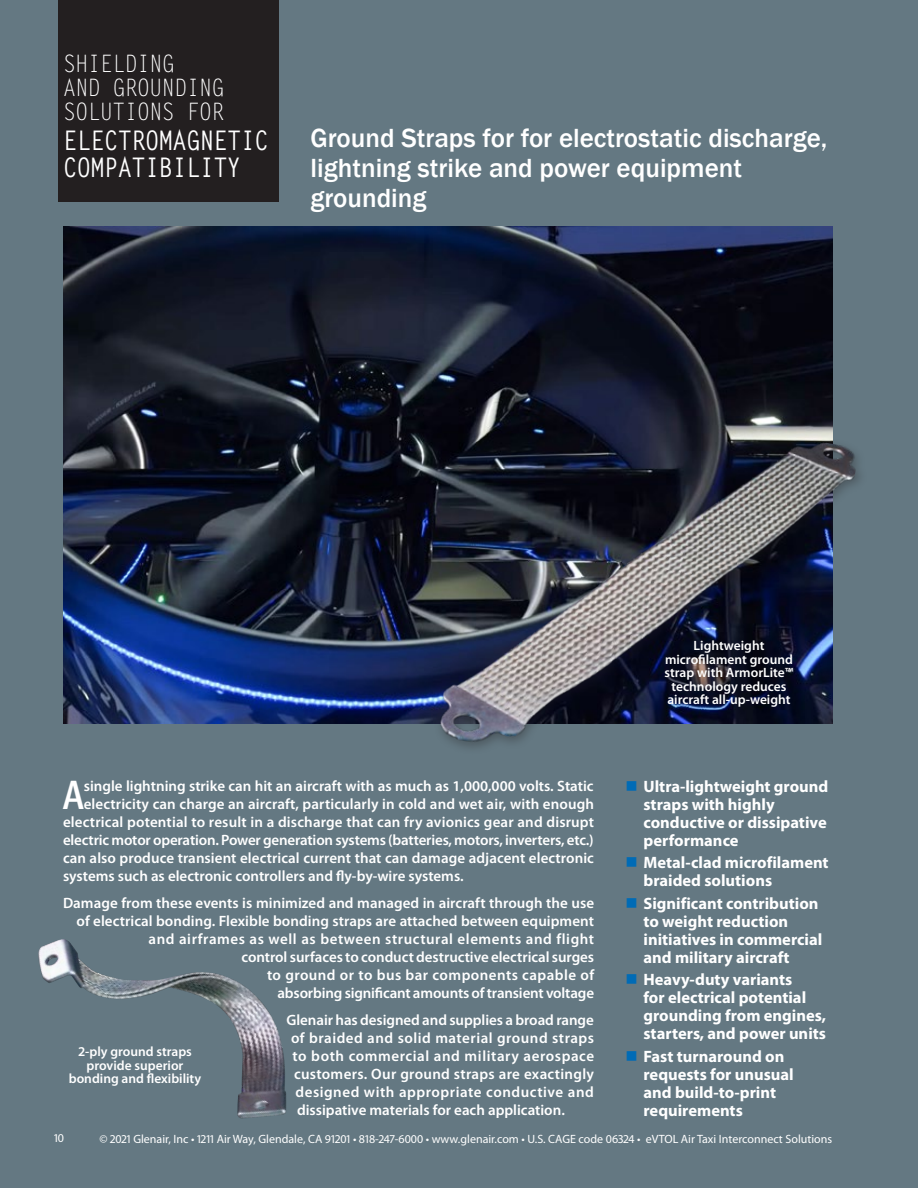
<style>
.page{position:relative;width:918px;height:1188px;background:#647882}
.page>*{position:absolute;margin:0;border:0;box-sizing:border-box;transform-origin:0 0}
.QCS_body_text_DC{font:500 condensed 42px "Franklin Gothic";color:#fff}
.QCS_splash_H{font:500 27px/30px "Franklin Gothic";color:#fff}
.t1{font:700 27px/27px "Letter Gothic Std";letter-spacing:-.025em;color:#fff;scale:.88 1}
.t2{font:24px/24px "Letter Gothic Std";letter-spacing:-.02em;color:#fff;scale:.89 1}
.t3{font:700 16.5px/18px "Myriad Pro";color:#fff}
.QCS_body_text{font:600 15px/18px "Myriad Pro";letter-spacing:.005em;color:#fff;text-align:right}
.QCS_body_text_DC-2{font:600 15px "Myriad Pro";color:#fff}
.QCS_body_text-2{font:600 15px "Myriad Pro";letter-spacing:.035em;color:#fff}
.QCS_body_text-3{font:600 15px "Myriad Pro";letter-spacing:.04em;color:#fff}
.cap_c_W{font:600 13.5px/13.5px "Myriad Pro";color:#fff;text-align:center}
.t4{font:12px "Myriad Pro";color:#fff}
</style>
<div class="page">
<div style="left:58px;top:0;width:221px;height:202px;background:#231f20"></div>
<img style="left:63px;top:226px;width:769px;height:498px">
<div style="left:434px;top:437px;width:434px;height:318px;background:#647882"></div>
<img style="left:435px;top:388px;width:424px;height:360px">
<img style="left:38px;top:939px;width:249px;height:180px">
<p class="t2" style="left:63px;top:52px;width:183px">SHIELDING<br>AND GROUNDING<br>SOLUTIONS FOR</p>
<p class="t1" style="left:63px;top:127px;width:235px">ELECTROMAGNETIC<br>COMPATIBILITY</p>
<p class="QCS_splash_H" style="left:310px;top:123px;width:518px">Ground Straps for for electrostatic discharge, lightning strike and power equipment grounding</p>
<p class="QCS_body_text_DC" style="left:63px;top:767px;width:22px">A</p>
<p class="QCS_body_text_DC-2" style="left:84px;top:776px;width:511px">single lightning strike can hit an aircraft with as much as 1,000,000 volts. Static</p>
<p class="QCS_body_text_DC-2" style="left:84px;top:794px;width:512px">electricity can charge an aircraft, particularly in cold and wet air, with enough</p>
<p class="QCS_body_text_DC-2" style="left:63px;top:812px;width:533px">electrical potential to result in a discharge that can fry avionics gear and disrupt</p>
<p class="QCS_body_text_DC-2" style="left:63px;top:830px;width:532px">electric motor operation. Power generation systems (batteries, motors, inverters, etc.)</p>
<p class="QCS_body_text_DC-2" style="left:63px;top:848px;width:532px">can also produce transient electrical current that can damage adjacent electronic</p>
<p class="QCS_body_text_DC-2" style="left:63px;top:866px;width:402px">systems such as electronic controllers and fly-by-wire systems.</p>
<p class="QCS_body_text" style="left:63px;top:893px;width:533px">Damage from these events is minimized and managed in aircraft through the use of electrical bonding. Flexible bonding straps are attached between equipment and airframes as well as between structural elements and flight<br>control surfaces to conduct destructive electrical surges<br>to ground or to bus bar components capable of<br>absorbing significant amounts of transient voltage</p>
<p class="QCS_body_text" style="left:286px;top:1010px;width:309px">Glenair has designed and supplies a broad range</p>
<p class="QCS_body_text-2" style="left:291px;top:1028px;width:305px">of braided and solid material ground straps</p>
<p class="QCS_body_text-3" style="left:292px;top:1046px;width:303px">to both commercial and military aerospace</p>
<p class="QCS_body_text" style="left:294px;top:1064px;width:302px">customers. Our ground straps are exactingly</p>
<p class="QCS_body_text-2" style="left:296px;top:1082px;width:300px">designed with appropriate conductive and</p>
<p class="QCS_body_text" style="left:297px;top:1100px;width:269px">dissipative materials for each application.</p>
<p class="cap_c_W" style="left:69px;top:1045px;width:134px">2-ply ground straps provide superior bonding and flexibility</p>
<p class="cap_c_W" style="left:665px;top:639px;width:130px">Lightweight microfilament ground strap with ArmorLite™ technology reduces aircraft all-up-weight</p>
<p class="t3" style="left:644px;top:777px;width:186px">Ultra-lightweight ground straps with highly conductive or dissipative performance</p>
<p class="t3" style="left:644px;top:853px;width:187px">Metal-clad microfilament braided solutions</p>
<p class="t3" style="left:644px;top:894px;width:180px">Significant contribution to weight reduction initiatives in commercial and military aircraft</p>
<p class="t3" style="left:644px;top:970px;width:184px">Heavy-duty variants<br>for electrical potential grounding from engines, starters, and power units</p>
<p class="t3" style="left:644px;top:1047px;width:152px">Fast turnaround on requests for unusual and build-to-print requirements</p>
<p class="t4" style="left:54px;top:1131px;width:12px">10</p>
<p class="t4" style="left:99px;top:1132px;width:734px">© 2021 Glenair, Inc • 1211 Air Way, Glendale, CA 91201 • 818-247-6000 • www.glenair.com • U.S. CAGE code 06324 • eVTOL Air Taxi Interconnect Solutions</p>
</div>
